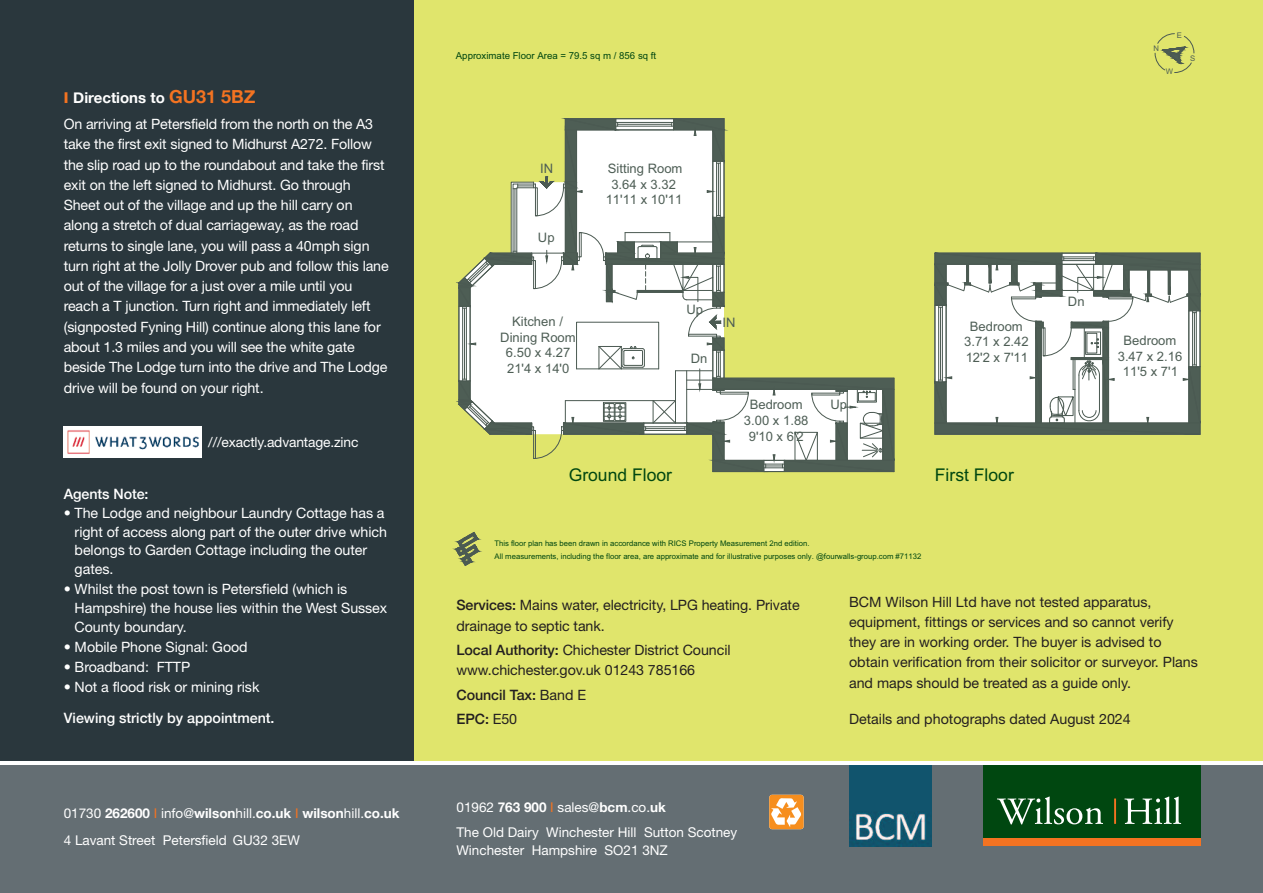
<style>
.page{position:relative;width:1263px;height:893px;background:#fff}
.page>*{position:absolute;margin:0;border:0;box-sizing:border-box;transform-origin:0 0}
.t1{font:17.55px "Arial";color:#004710}
.t2{font:700 15px "Helvetica Neue";color:#fff}
.t3{font:14.25px/20.2px "Helvetica Neue";letter-spacing:-.01em;color:#fff}
.t4{font:14.25px/20.2px "Helvetica Neue";color:#231f20}
.t5{font:500 14.25px "Helvetica Neue";color:#fff}
.t6{font:500 14.25px/24.5px "Helvetica Neue";letter-spacing:-.005em;color:#231f20}
.t7{font:13.8px "Helvetica Neue";letter-spacing:-.01em;color:#fff}
.t8{font:13.5px/18px "Helvetica Neue";color:#fff}
.t9{font:700 13.5px "Helvetica Neue";color:#fff}
.t10{font:13.05px/15.6px "Arial";color:#4e5e55;text-align:center}
.t11{font:9.6px "Arial";color:#004710}
.t12{font:7.65px/13px "Arial";color:#004710}
.t13{font:7.65px "Arial";color:#4e5e55}
.s1{font-weight:800;color:#f47321}
.s2{font-size:18px;color:#f47321}
.s3{font-weight:400}
.s4{font-weight:400;color:#f47321}
.s5{font-weight:500}
.s6{font-weight:700}
.s7{color:#f47321}
</style>
<div class="page">
<div style="left:402px;top:0;width:861px;height:761px;background:#e0e56c"></div>
<div style="left:0;top:0;width:414px;height:761px;background:#2a373d"></div>
<div style="left:0;top:765px;width:1263px;height:128px;background:#646e73"></div>
<div style="left:983px;top:835px;width:217px;height:11px;background:#f47321"></div>
<div style="left:983px;top:766px;width:217px;height:72px;background:#004710"></div>
<svg style="left:997px;top:796px;width:106px;height:28px"></svg>
<svg style="left:1124px;top:796px;width:57px;height:28px"></svg>
<hr style="left:1114px;top:798px;width:2px;height:26px;background:#f47321">
<svg style="left:458px;top:118px;width:437px;height:354px"></svg>
<svg style="left:934px;top:252px;width:267px;height:183px;background:#c7ccc9"></svg>
<svg style="left:455px;top:532px;width:24px;height:34px"></svg>
<svg style="left:1155px;top:33px;width:39px;height:40px"></svg>
<img style="left:64px;top:427px;width:138px;height:31px">
<img style="left:850px;top:765px;width:81px;height:81px">
<div style="left:769px;top:795px;width:35px;height:34px;background:#f68e1e;border-radius:3px"></div>
<svg style="left:771px;top:798px;width:30px;height:29px"></svg>
<p class="t2" style="left:64px;top:88px;width:193px"><span class="s1">I</span> Directions to <span class="s2">GU31 5BZ</span></p>
<p class="t3" style="left:64px;top:115px;width:326px">On arriving at Petersfield from the north on the A3 take the first exit signed to Midhurst A272. Follow the slip road up to the roundabout and take the first exit on the left signed to Midhurst. Go through Sheet out of the village and up the hill carry on along a stretch of dual carriageway, as the road returns to single lane, you will pass a 40mph sign turn right at the Jolly Drover pub and follow this lane out of the village for a just over a mile until you reach a T junction. Turn right and immediately left (signposted Fyning Hill) continue along this lane for about 1.3 miles and you will see the white gate beside The Lodge turn into the drive and The Lodge drive will be found on your right.</p>
<p class="t7" style="left:208px;top:437px;width:152px">///exactly.advantage.zinc</p>
<p class="t5" style="left:64px;top:485px;width:86px">Agents Note:</p>
<p class="t3" style="left:75px;top:505px;width:314px;line-height:18.8px;text-indent:-11px">• The Lodge and neighbour Laundry Cottage has a right of access along part of the outer drive which belongs to Garden Cottage including the outer gates.</p>
<p class="t3" style="left:75px;top:581px;width:314px;line-height:18.8px;text-indent:-11px">• Whilst the post town is Petersfield (which is<br>Hampshire) the house lies within the West Sussex<br>County boundary.</p>
<p class="t3" style="left:64px;top:638px;width:185px">• Mobile Phone Signal: Good</p>
<p class="t3" style="left:64px;top:658px;width:128px">• Broadband: FTTP</p>
<p class="t3" style="left:64px;top:678px;width:197px">• Not a flood risk or mining risk</p>
<p class="t5" style="left:64px;top:709px;width:212px">Viewing strictly by appointment.</p>
<p class="t9" style="left:64px;top:805px;width:337px"><span class="s3">01730</span> 262600 <span class="s4">I</span> <span class="s3">info@</span>wilson<span class="s3">hill.</span>co.uk <span class="s4">I</span> wilson<span class="s3">hill.</span>co.uk</p>
<p class="t8" style="left:64px;top:832px;width:238px">4 Lavant Street Petersfield GU32 3EW</p>
<p class="t11" style="left:456px;top:49px;width:202px">Approximate Floor Area = 79.5 sq m / 856 sq ft</p>
<p class="t10" style="left:540px;top:161px;width:15px">IN</p>
<p class="t10" style="left:538px;top:230px;width:18px">Up</p>
<p class="t10" style="left:500px;top:314px;width:77px">Kitchen /<br>Dining Room<br>6.50 x 4.27<br>21'4 x 14'0</p>
<p class="t10" style="left:608px;top:161px;width:76px">Sitting Room</p>
<p class="t10" style="left:606px;top:176px;width:78px">3.64 x 3.32<br>11'11 x 10'11</p>
<p class="t10" style="left:686px;top:301px;width:18px">Up</p>
<p class="t10" style="left:691px;top:351px;width:18px">Dn</p>
<p class="t10" style="left:722px;top:314px;width:15px">IN</p>
<p class="t10" style="left:750px;top:397px;width:54px">Bedroom</p>
<p class="t10" style="left:744px;top:413px;width:66px">3.00 x 1.88<br>9'10 x 6'2</p>
<p class="t10" style="left:830px;top:396px;width:18px">Up</p>
<p class="t10" style="left:964px;top:319px;width:66px">Bedroom<br>3.71 x 2.42<br>12'2 x 7'11</p>
<p class="t1" style="left:569px;top:463px;width:105px">Ground Floor</p>
<p class="t1" style="left:935px;top:463px;width:80px">First Floor</p>
<p class="t12" style="left:494px;top:537px;width:428px">This floor plan has been drawn in accordance with RICS Property Measurement 2nd edition.<br>All measurements, including the floor area, are approximate and for illustrative purposes only. @fourwalls-group.com #71132</p>
<p class="t13" style="left:1153px;top:43px;width:7px">N</p>
<p class="t13" style="left:1177px;top:30px;width:7px">E</p>
<p class="t13" style="left:1166px;top:66px;width:9px">W</p>
<p class="t13" style="left:1190px;top:53px;width:7px">S</p>
<p class="t10" style="left:1068px;top:294px;width:18px">Dn</p>
<p class="t10" style="left:1118px;top:333px;width:66px">Bedroom<br>3.47 x 2.16<br>11'5 x 7'1</p>
<p class="t4" style="left:456px;top:597px;width:345px"><span class="s5">Services:</span> Mains water, electricity, LPG heating. Private drainage to septic tank.</p>
<p class="t4" style="left:456px;top:641px;width:276px"><span class="s5">Local Authority:</span> Chichester District Council www.chichester.gov.uk 01243 785166</p>
<p class="t6" style="left:456px;top:682px;width:131px">Council Tax: <span class="s3">Band E<br></span>EPC: <span class="s3">E50</span></p>
<p class="t8" style="left:456px;top:800px;width:211px">01962 <span class="s6">763 900</span> <span class="s7">I</span> sales@<span class="s6">bcm</span>.co.<span class="s6">uk</span></p>
<p class="t8" style="left:456px;top:825px;width:282px">The Old Dairy Winchester Hill Sutton Scotney<br>Winchester Hampshire SO21 3NZ</p>
<p class="t4" style="left:849px;top:593px;width:350px">BCM Wilson Hill Ltd have not tested apparatus, equipment, fittings or services and so cannot verify they are in working order. The buyer is advised to obtain verification from their solicitor or surveyor. Plans and maps should be treated as a guide only.</p>
<p class="t4" style="left:849px;top:710px;width:283px">Details and photographs dated August 2024</p>
</div>
